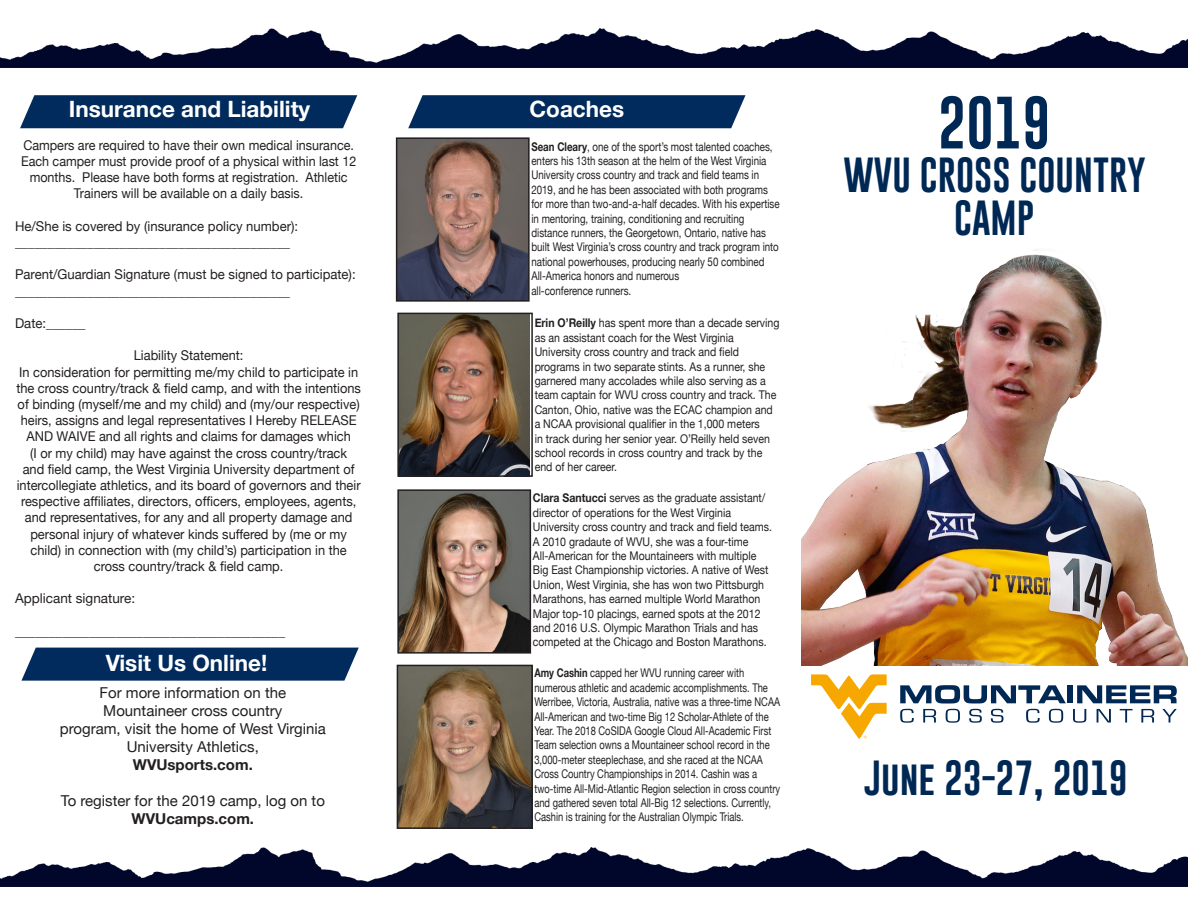
<style>
.page{position:relative;width:1188px;height:918px;background:#fff}
.page>*{position:absolute;margin:0;border:0;box-sizing:border-box;transform-origin:0 0}
.t1{font:54px "Gobold";color:#002855}
.t2{font:36px "Gobold";color:#002855}
.t3{font:700 22.5px "Helvetica Neue";color:#fff}
.t4{font:15px/18px "Helvetica Neue";color:#231f20;text-align:center}
.t5{font:700 15px "Helvetica Neue";color:#231f20}
.t6{font:13.5px/16.2px "Helvetica Neue";color:#231f20;text-align:center;scale:.95 1}
.t7{font:13.5px "Helvetica Neue";color:#231f20}
.t8{font:13.5px/16.2px "Helvetica Neue";color:#231f20;text-align:center;scale:.93 1}
.t9{font:12px/14.4px "Helvetica Neue";color:#231f20;scale:.88 1}
.t10{font:12px/14.4px "Helvetica Neue";color:#231f20;scale:.78 1}
.t11{font:12px/14.4px "Helvetica Neue";color:#231f20;scale:.81 1}
.s1{font-weight:700}
</style>
<div class="page">
<img style="left:399px;top:140px;width:128px;height:159px">
<div style="left:396px;top:137px;width:134px;height:165px;border:2px solid #231f20"></div>
<svg style="left:20px;top:95px;width:338px;height:33px;background:#0c3564"></svg>
<img style="left:0;top:848px;width:1188px;height:39px">
<img style="left:400px;top:316px;width:129px;height:158px">
<div style="left:397px;top:313px;width:136px;height:164px;border:2px solid #231f20"></div>
<img style="left:400px;top:492px;width:128px;height:159px">
<div style="left:397px;top:489px;width:134px;height:165px;border:2px solid #231f20"></div>
<svg style="left:408px;top:95px;width:338px;height:33px;background:#0c3564"></svg>
<img style="left:400px;top:668px;width:130px;height:158px">
<div style="left:397px;top:665px;width:136px;height:164px;border:2px solid #231f20"></div>
<svg style="left:21px;top:648px;width:338px;height:33px;background:#0e3664"></svg>
<img style="left:801px;top:249px;width:387px;height:417px">
<svg style="left:1073px;top:709px;width:13px;height:14px"></svg>
<svg style="left:1097px;top:709px;width:14px;height:14px"></svg>
<svg style="left:1120px;top:709px;width:13px;height:14px"></svg>
<svg style="left:1141px;top:709px;width:13px;height:14px"></svg>
<svg style="left:1162px;top:709px;width:15px;height:14px"></svg>
<svg style="left:900px;top:685px;width:166px;height:38px"></svg>
<div style="left:1068px;top:685px;width:5px;height:18px;background:#002855"></div>
<svg style="left:1077px;top:685px;width:100px;height:18px"></svg>
<svg style="left:811px;top:674px;width:76px;height:65px"></svg>
<img style="left:0;top:28px;width:1188px;height:40px">
<p class="t3" style="left:69px;top:95px;width:243px">Insurance and Liability</p>
<p class="t8" style="left:21px;top:137px;width:362px">Campers are required to have their own medical insurance.<br>Each camper must provide proof of a physical within last 12 months. Please have both forms at registration. Athletic Trainers will be available on a daily basis.</p>
<p class="t7" style="left:15px;top:218px;width:285px">He/She is covered by (insurance policy number):</p>
<p class="t7" style="left:15px;top:234px;width:276px">__________________________________________</p>
<p class="t7" style="left:15px;top:267px;width:342px">Parent/Guardian Signature (must be signed to participate):</p>
<p class="t7" style="left:15px;top:283px;width:276px">__________________________________________</p>
<p class="t7" style="left:15px;top:315px;width:72px">Date:______</p>
<p class="t6" style="left:134px;top:347px;width:117px">Liability Statement:</p>
<p class="t6" style="left:16px;top:364px;width:364px">In consideration for permitting me/my child to participate in the cross country/track &amp; field camp, and with the intentions of binding (myself/me and my child) and (my/our respective) heirs, assigns and legal representatives I Hereby RELEASE AND WAIVE and all rights and claims for damages which<br>(I or my child) may have against the cross country/track<br>and field camp, the West Virginia University department of intercollegiate athletics, and its board of governors and their respective affiliates, directors, officers, employees, agents, and representatives, for any and all property damage and personal injury of whatever kinds suffered by (me or my child) in connection with (my child’s) participation in the cross country/track &amp; field camp.</p>
<p class="t7" style="left:15px;top:591px;width:122px">Applicant signature:</p>
<p class="t7" style="left:15px;top:623px;width:272px">________________________________________</p>
<p class="t3" style="left:106px;top:649px;width:163px">Visit Us Online!</p>
<p class="t4" style="left:100px;top:684px;width:188px">For more information on the</p>
<p class="t4" style="left:103px;top:702px;width:181px">Mountaineer cross country</p>
<p class="t4" style="left:60px;top:720px;width:268px">program, visit the home of West Virginia<br>University Athletics,</p>
<p class="t5" style="left:133px;top:755px;width:121px">WVUsports.com.</p>
<p class="t4" style="left:61px;top:792px;width:266px">To register for the 2019 camp, log on to<br><span class="s1">WVUcamps.com.</span></p>
<p class="t3" style="left:530px;top:95px;width:96px">Coaches</p>
<p class="t11" style="left:531px;top:139px;width:308px"><span class="s1">Sean Cleary</span>, one of the sport’s most talented coaches, enters his 13th season at the helm of the West Virginia University cross country and track and field teams in 2019, and he has been associated with both programs for more than two-and-a-half decades. With his expertise in mentoring, training, conditioning and recruiting distance runners, the Georgetown, Ontario, native has built West Virginia’s cross country and track program into national powerhouses, producing nearly 50 combined All-America honors and numerous</p>
<p class="t11" style="left:531px;top:283px;width:125px">all-conference runners.</p>
<p class="t9" style="left:535px;top:316px;width:280px"><span class="s1">Erin O’Reilly</span> has spent more than a decade serving as an assistant coach for the West Virginia</p>
<p class="t9" style="left:535px;top:345px;width:276px">University cross country and track and field programs in two separate stints. As a runner, she garnered many accolades while also serving as a team captain for WVU cross country and track. The Canton, Ohio, native was the ECAC champion and a NCAA provisional qualifier in the 1,000 meters<br>in track during her senior year. O’Reilly held seven school records in cross country and track by the end of her career.</p>
<p class="t9" style="left:533px;top:491px;width:266px"><span class="s1">Clara Santucci</span> serves as the graduate assistant/ director of operations for the West Virginia</p>
<p class="t9" style="left:533px;top:520px;width:273px">University cross country and track and field teams.<br>A 2010 gradaute of WVU, she was a four-time All-American for the Mountaineers with multiple Big East Championship victories. A native of West Union, West Virginia, she has won two Pittsburgh Marathons, has earned multiple World Marathon Major top-10 placings, earned spots at the 2012 and 2016 U.S. Olympic Marathon Trials and has competed at the Chicago and Boston Marathons.</p>
<p class="t10" style="left:534px;top:666px;width:271px"><span class="s1">Amy Cashin</span> capped her WVU running career with</p>
<p class="t10" style="left:534px;top:680px;width:317px">numerous athletic and academic accomplishments. The Werribee, Victoria, Australia, native was a three-time NCAA All-American and two-time Big 12 Scholar-Athlete of the Year. The 2018 CoSIDA Google Cloud All-Academic First Team selection owns a Mountaineer school record in the 3,000-meter steeplechase, and she raced at the NCAA Cross Country Championships in 2014. Cashin was a two-time All-Mid-Atlantic Region selection in cross country and gathered seven total All-Big 12 selections. Currently, Cashin is training for the Australian Olympic Trials.</p>
<p class="t1" style="left:938px;top:88px;width:114px">2019</p>
<p class="t2" style="left:843px;top:151px;width:304px">WVU CROSS COUNTRY</p>
<p class="t2" style="left:954px;top:195px;width:82px">CAMP</p>
<p class="t2" style="left:864px;top:755px;width:265px">June 23-27, 2019</p>
</div>
